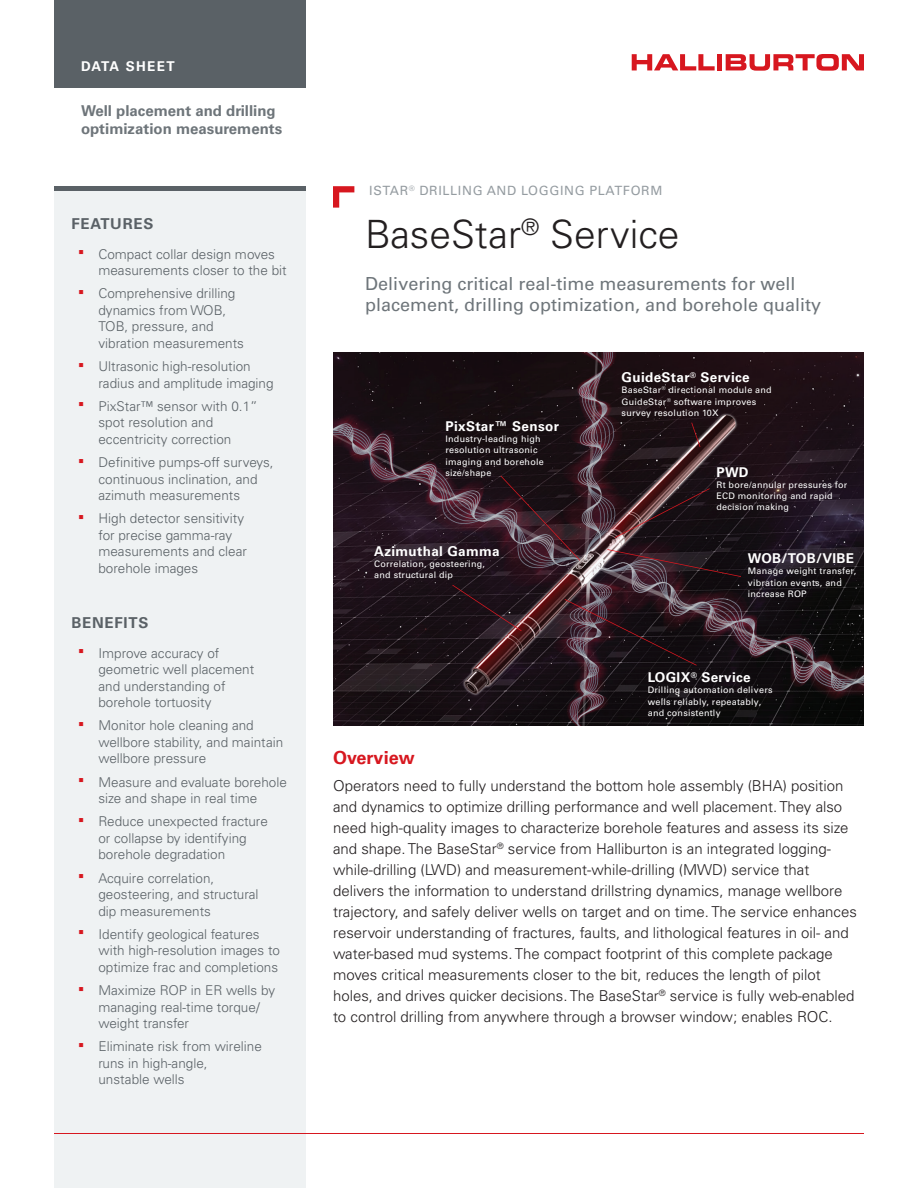
<style>
.page{position:relative;width:918px;height:1188px;background:#fff}
.page>*{position:absolute;margin:0;border:0;box-sizing:border-box;transform-origin:0 0}
.t1{font:300 39px "Univers LT Std";color:#231f20}
.t2{font:18px/21.6px "Univers LT Std";color:#6e757a}
.t3{font:700 18px "Univers LT Std";color:#d7171f}
.t4{font:300 15px/21px "Univers LT Std";color:#231f20}
.t5{font:700 15px/18px "Univers LT Std";color:#6e757a}
.t6{font:700 15px "Univers LT Std";letter-spacing:.05em;color:#5a6166}
.t7{font:300 13.5px/16.5px "Univers LT Std";color:#5a6166}
.t8{font:700 13.5px "Univers LT Std";letter-spacing:.025em;color:#fff}
.t9{font:700 13.5px "Univers LT Std";letter-spacing:.1em;color:#fff}
.t10{font:12.75px "Univers LT Std";letter-spacing:.05em;color:#959ca1}
.t11{font:9px/11.2px "Univers LT Std";letter-spacing:.025em;color:#fff}
</style>
<div class="page">
<div style="left:54px;top:186px;width:252px;height:1002px;background:#eff2f3"></div>
<div style="left:54px;top:186px;width:252px;height:5px;background:#5a6166"></div>
<img style="left:333px;top:353px;width:531px;height:372px">
<svg style="left:333px;top:186px;width:21px;height:22px"></svg>
<svg style="left:632px;top:54px;width:83px;height:16px"></svg>
<div style="left:717px;top:54px;width:5px;height:16px;background:#d7171f"></div>
<svg style="left:726px;top:54px;width:138px;height:17px"></svg>
<hr style="left:54px;top:1134px;width:810px;height:1px;background:#d7171f">
<div style="left:54px;top:0;width:252px;height:88px;background:#5a6166"></div>
<svg style="left:607px;top:549px;width:134px;height:28px;background:#37252d"></svg>
<svg style="left:500px;top:476px;width:80px;height:85px;background:#38222b"></svg>
<svg style="left:452px;top:585px;width:70px;height:46px;background:#25161d"></svg>
<svg style="left:691px;top:423px;width:9px;height:24px"></svg>
<svg style="left:565px;top:599px;width:132px;height:67px;background:#2f1e25"></svg>
<svg style="left:615px;top:488px;width:95px;height:50px;background:#362125"></svg>
<p class="t9" style="left:81px;top:58px;width:95px">DATA SHEET</p>
<p class="t5" style="left:81px;top:102px;width:203px">Well placement and drilling optimization measurements</p>
<p class="t6" style="left:71px;top:214px;width:83px">FEATURES</p>
<p class="t7" style="left:98px;top:246px;width:190px">Compact collar design moves measurements closer to the bit</p>
<p class="t7" style="left:98px;top:285px;width:147px">Comprehensive drilling dynamics from WOB,<br>TOB, pressure, and vibration measurements</p>
<p class="t7" style="left:98px;top:358px;width:177px">Ultrasonic high-resolution radius and amplitude imaging</p>
<p class="t7" style="left:98px;top:398px;width:161px">PixStar™ sensor with 0.1” spot resolution and eccentricity correction</p>
<p class="t7" style="left:98px;top:454px;width:177px">Definitive pumps-off surveys, continuous inclination, and azimuth measurements</p>
<p class="t7" style="left:98px;top:510px;width:150px">High detector sensitivity for precise gamma-ray measurements and clear borehole images</p>
<p class="t6" style="left:71px;top:613px;width:78px">BENEFITS</p>
<p class="t7" style="left:98px;top:645px;width:157px">Improve accuracy of geometric well placement and understanding of borehole tortuosity</p>
<p class="t7" style="left:98px;top:717px;width:186px">Monitor hole cleaning and wellbore stability, and maintain wellbore pressure</p>
<p class="t7" style="left:98px;top:774px;width:190px">Measure and evaluate borehole size and shape in real time</p>
<p class="t7" style="left:98px;top:813px;width:171px">Reduce unexpected fracture or collapse by identifying borehole degradation</p>
<p class="t7" style="left:98px;top:870px;width:162px">Acquire correlation, geosteering, and structural dip measurements</p>
<p class="t7" style="left:98px;top:926px;width:183px">Identify geological features with high-resolution images to optimize frac and completions</p>
<p class="t7" style="left:98px;top:982px;width:178px">Maximize ROP in ER wells by managing real-time torque/ weight transfer</p>
<p class="t7" style="left:98px;top:1038px;width:165px">Eliminate risk from wireline runs in high-angle, unstable wells</p>
<p class="t10" style="left:369px;top:183px;width:295px">ISTAR<sup>®</sup> DRILLING AND LOGGING PLATFORM</p>
<h1 class="t1" style="left:365px;top:210px;width:316px">BaseStar<sup>®</sup> Service</h1>
<h2 class="t2" style="left:365px;top:272px;width:458px">Delivering critical real-time measurements for well placement, drilling optimization, and borehole quality</h2>
<p class="t8" style="left:446px;top:418px;width:115px">PixStar™ Sensor</p>
<p class="t11" style="left:446px;top:433px;width:100px">Industry-leading high resolution ultrasonic imaging and borehole size/shape</p>
<p class="t8" style="left:374px;top:543px;width:127px">Azimuthal Gamma</p>
<p class="t11" style="left:374px;top:558px;width:112px">Correlation, geosteering, and structural dip</p>
<p class="t8" style="left:622px;top:369px;width:130px">GuideStar<sup>®</sup> Service</p>
<p class="t11" style="left:622px;top:385px;width:152px">BaseStar<sup>®</sup> directional module and<br>GuideStar<sup>®</sup> software improves survey resolution 10X</p>
<p class="t8" style="left:716px;top:464px;width:34px">PWD</p>
<p class="t11" style="left:716px;top:479px;width:132px">Rt bore/annular pressures for<br>ECD monitoring and rapid decision making</p>
<p class="t8" style="left:748px;top:550px;width:108px">WOB/TOB/VIBE</p>
<p class="t11" style="left:748px;top:566px;width:110px">Manage weight transfer, vibration events, and increase ROP</p>
<p class="t8" style="left:648px;top:669px;width:104px">LOGIX<sup>®</sup> Service</p>
<p class="t11" style="left:648px;top:685px;width:126px">Drilling automation delivers wells reliably, repeatably, and consistently</p>
<h2 class="t3" style="left:333px;top:747px;width:83px">Overview</h2>
<p class="t4" style="left:333px;top:776px;width:525px">Operators need to fully understand the bottom hole assembly (BHA) position and dynamics to optimize drilling performance and well placement. They also need high-quality images to characterize borehole features and assess its size and shape. The BaseStar<sup>®</sup> service from Halliburton is an integrated logging&shy;while-drilling (LWD) and measurement-while-drilling (MWD) service that delivers the information to understand drillstring dynamics, manage wellbore trajectory, and safely deliver wells on target and on time. The service enhances reservoir understanding of fractures, faults, and lithological features in oil- and water-based mud systems. The compact footprint of this complete package moves critical measurements closer to the bit, reduces the length of pilot holes, and drives quicker decisions. The BaseStar<sup>®</sup> service is fully web-enabled to control drilling from anywhere through a browser window; enables ROC.</p>
</div>
